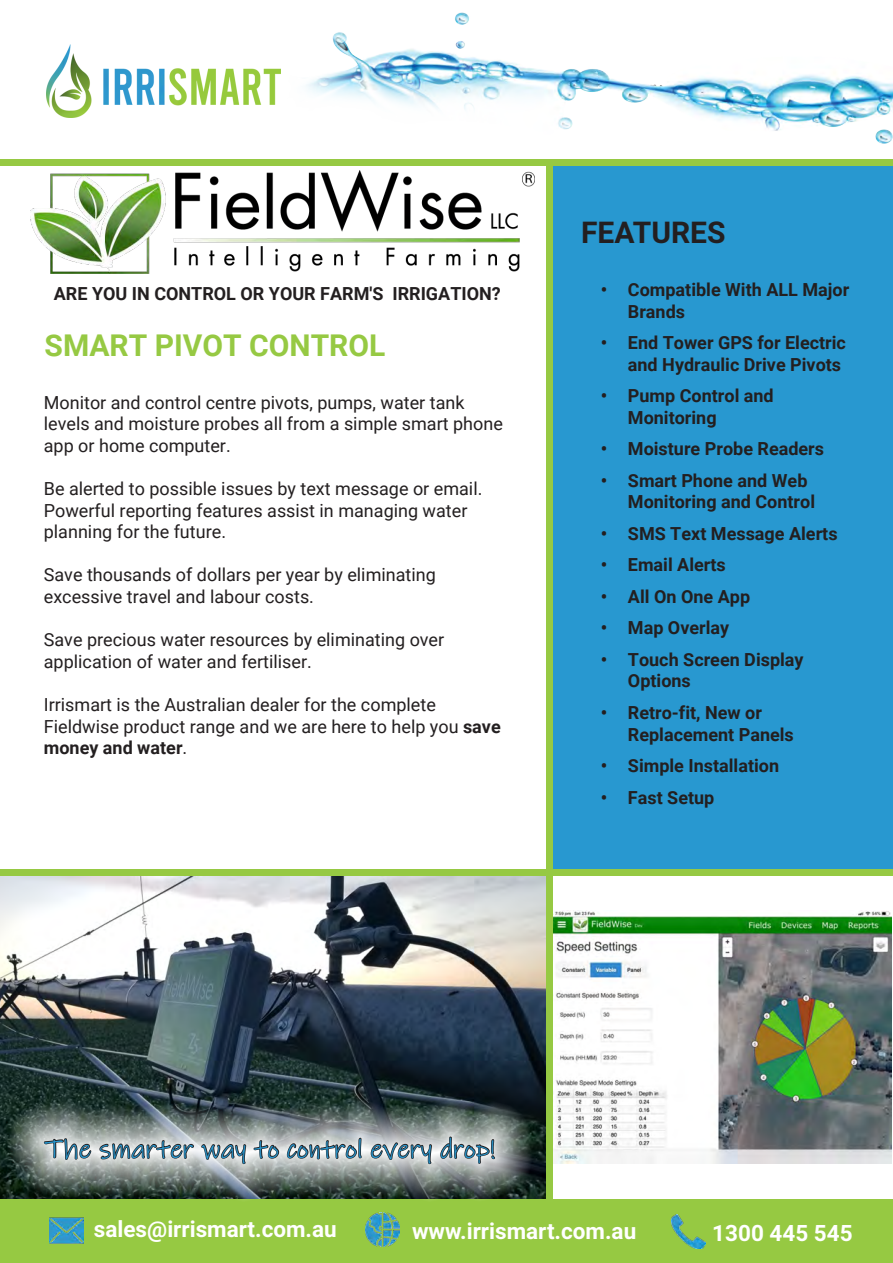
<style>
.page{position:relative;width:893px;height:1263px;background:#fff}
.page>*{position:absolute;margin:0;border:0;box-sizing:border-box;transform-origin:0 0}
.t1{font:700 30px "Roboto";color:#96c943}
.t2{font:700 30px "Roboto";color:#231f20}
.t3{font:27px "Ink Free";color:#2898d0}
.t4{font:700 22.5px "Roboto";color:#fff}
.t5{font:18px/21.6px "Roboto";color:#231f20}
.t6{font:700 18px/21.6px "Roboto";color:#231f20}
.s1{font-weight:700}
</style>
<div class="page">
<img style="left:0;top:877px;width:546px;height:322px">
<img style="left:47px;top:45px;width:183px;height:73px">
<div style="left:552px;top:166px;width:341px;height:705px;background:#2898d0"></div>
<img style="left:230px;top:12px;width:663px;height:172px">
<div style="left:0;top:1199px;width:893px;height:64px;background:#96c942"></div>
<img style="left:671px;top:1215px;width:34px;height:34px">
<img style="left:366px;top:1213px;width:34px;height:34px">
<img style="left:50px;top:1217px;width:34px;height:27px">
<div style="left:0;top:159px;width:893px;height:7px;background:#96c943"></div>
<div style="left:0;top:870px;width:893px;height:6px;background:#96c943"></div>
<div style="left:546px;top:162px;width:7px;height:1040px;background:#96c943"></div>
<svg style="left:6px;top:1099px;width:527px;height:101px;background:#53625b"></svg>
<svg style="left:43px;top:1137px;width:49px;height:63px;background:#808982"></svg>
<svg style="left:98px;top:1058px;width:182px;height:110px;background:#626f72"></svg>
<svg style="left:286px;top:1127px;width:77px;height:61px;background:#949a98"></svg>
<svg style="left:370px;top:1102px;width:63px;height:78px;background:#828a89"></svg>
<svg style="left:439px;top:1051px;width:57px;height:139px;background:#596468"></svg>
<img style="left:30px;top:171px;width:504px;height:102px">
<img style="left:554px;top:910px;width:338px;height:253px">
<p class="t6" style="left:54px;top:282px;width:448px">ARE YOU IN CONTROL OR YOUR FARM'S IRRIGATION?</p>
<p class="t1" style="left:45px;top:325px;width:342px">SMART PIVOT CONTROL</p>
<p class="t5" style="left:44px;top:391px;width:461px">Monitor and control centre pivots, pumps, water tank levels and moisture probes all from a simple smart phone app or home computer.</p>
<p class="t5" style="left:44px;top:477px;width:440px">Be alerted to possible issues by text message or email.<br>Powerful reporting features assist in managing water planning for the future.</p>
<p class="t5" style="left:44px;top:563px;width:393px">Save thousands of dollars per year by eliminating excessive travel and labour costs.</p>
<p class="t5" style="left:44px;top:628px;width:402px">Save precious water resources by eliminating over application of water and fertiliser.</p>
<p class="t5" style="left:44px;top:693px;width:458px">Irrismart is the Australian dealer for the complete<br>Fieldwise product range and we are here to help you <span class="s1">save money and water</span>.</p>
<p class="t2" style="left:581px;top:211px;width:146px">FEATURES</p>
<p class="t6" style="left:628px;top:278px;width:223px;text-indent:-27px">• Compatible With ALL Major<br>Brands</p>
<p class="t6" style="left:601px;top:331px;width:247px;text-align:right">• End Tower GPS for Electric and Hydraulic Drive Pivots</p>
<p class="t6" style="left:628px;top:384px;width:147px;text-indent:-27px">• Pump Control and<br>Monitoring</p>
<p class="t6" style="left:601px;top:437px;width:225px">• Moisture Probe Readers</p>
<p class="t6" style="left:628px;top:469px;width:189px;text-indent:-27px">• Smart Phone and Web<br>Monitoring and Control</p>
<p class="t6" style="left:601px;top:522px;width:238px">• SMS Text Message Alerts</p>
<p class="t6" style="left:601px;top:553px;width:126px">• Email Alerts</p>
<p class="t6" style="left:601px;top:585px;width:151px">• All On One App</p>
<p class="t6" style="left:601px;top:616px;width:130px">• Map Overlay</p>
<p class="t6" style="left:628px;top:648px;width:177px;text-indent:-27px">• Touch Screen Display<br>Options</p>
<p class="t6" style="left:628px;top:701px;width:167px;text-indent:-27px">• Retro-fit, New or<br>Replacement Panels</p>
<p class="t6" style="left:601px;top:754px;width:180px">• Simple Installation</p>
<p class="t6" style="left:601px;top:786px;width:115px">• Fast Setup</p>
<p class="t3" style="left:45px;top:1133px;width:452px">The smarter way to control every drop!</p>
<p class="t4" style="left:94px;top:1213px;width:244px">sales@irrismart.com.au</p>
<p class="t4" style="left:412px;top:1215px;width:226px">www.irrismart.com.au</p>
<p class="t4" style="left:712px;top:1217px;width:142px">1300 445 545</p>
</div>
